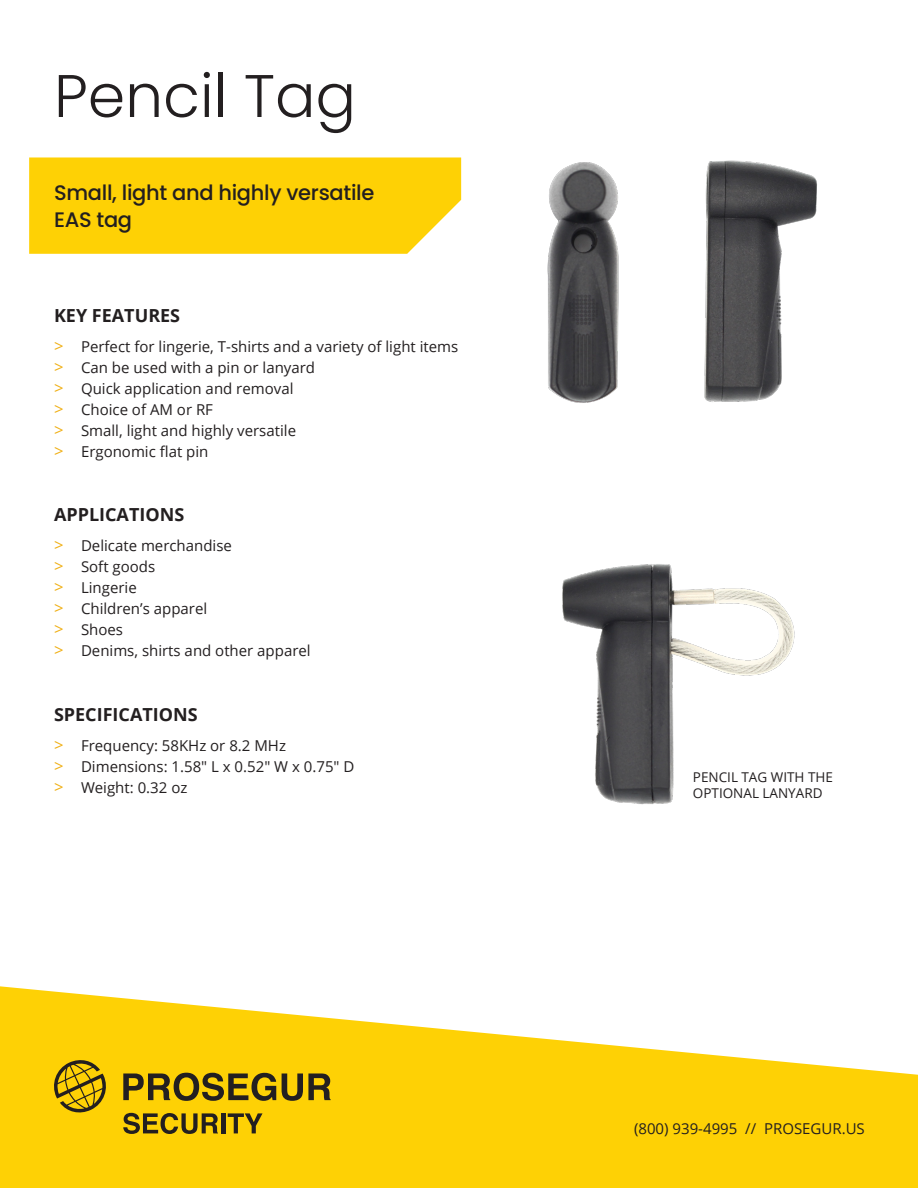
<style>
.page{position:relative;width:918px;height:1188px;background:#fff}
.page>*{position:absolute;margin:0;border:0;box-sizing:border-box;transform-origin:0 0}
.t1{font:300 60px "Poppins";color:#231f20}
.t2{font:500 21px/27px "Poppins";letter-spacing:-.015em;color:#231f20}
.t3{font:700 18px "Open Sans";color:#231f20}
.t4{font:15px "Open Sans";color:#231f20}
.t5{font:13.5px/16.2px "Open Sans";color:#231f20}
.s1{font-size:16.5px;color:#f0af13}
</style>
<div class="page">
<div style="left:29px;top:157px;width:432px;height:97px;background:#fed105"></div>
<svg style="left:0;top:986px;width:918px;height:202px;fill:#fed105"></svg>
<svg style="left:54px;top:1060px;width:277px;height:74px;background:#c8a50b"></svg>
<img style="left:547px;top:162px;width:72px;height:241px">
<img style="left:704px;top:160px;width:113px;height:242px">
<img style="left:562px;top:564px;width:233px;height:241px">
<p class="t1" style="left:54px;top:61px;width:304px">Pencil Tag</p>
<p class="t2" style="left:54px;top:179px;width:322px">Small, light and highly versatile<br>EAS tag</p>
<p class="t3" style="left:54px;top:302px;width:128px">KEY FEATURES</p>
<p class="t4" style="left:54px;top:336px;width:406px"><span class="s1">&gt;</span> Perfect for lingerie, T-shirts and a variety of light items</p>
<p class="t4" style="left:54px;top:357px;width:263px"><span class="s1">&gt;</span> Can be used with a pin or lanyard</p>
<p class="t4" style="left:54px;top:378px;width:241px"><span class="s1">&gt;</span> Quick application and removal</p>
<p class="t4" style="left:54px;top:399px;width:161px"><span class="s1">&gt;</span> Choice of AM or RF</p>
<p class="t4" style="left:54px;top:420px;width:244px"><span class="s1">&gt;</span> Small, light and highly versatile</p>
<p class="t4" style="left:54px;top:441px;width:156px"><span class="s1">&gt;</span> Ergonomic flat pin</p>
<p class="t3" style="left:54px;top:502px;width:132px">APPLICATIONS</p>
<p class="t4" style="left:54px;top:535px;width:179px"><span class="s1">&gt;</span> Delicate merchandise</p>
<p class="t4" style="left:54px;top:556px;width:103px"><span class="s1">&gt;</span> Soft goods</p>
<p class="t4" style="left:54px;top:577px;width:84px"><span class="s1">&gt;</span> Lingerie</p>
<p class="t4" style="left:54px;top:598px;width:155px"><span class="s1">&gt;</span> Children’s apparel</p>
<p class="t4" style="left:54px;top:619px;width:71px"><span class="s1">&gt;</span> Shoes</p>
<p class="t4" style="left:54px;top:640px;width:258px"><span class="s1">&gt;</span> Denims, shirts and other apparel</p>
<p class="t3" style="left:54px;top:701px;width:145px">SPECIFICATIONS</p>
<p class="t4" style="left:54px;top:735px;width:234px"><span class="s1">&gt;</span> Frequency: 58KHz or 8.2 MHz</p>
<p class="t4" style="left:54px;top:756px;width:302px"><span class="s1">&gt;</span> Dimensions: 1.58" L x 0.52" W x 0.75" D</p>
<p class="t4" style="left:54px;top:777px;width:135px"><span class="s1">&gt;</span> Weight: 0.32 oz</p>
<p class="t5" style="left:693px;top:769px;width:142px">PENCIL TAG WITH THE<br>OPTIONAL LANYARD</p>
<p class="t4" style="left:634px;top:1119px;width:232px">(800) 939-4995 // PROSEGUR.US</p>
</div>
